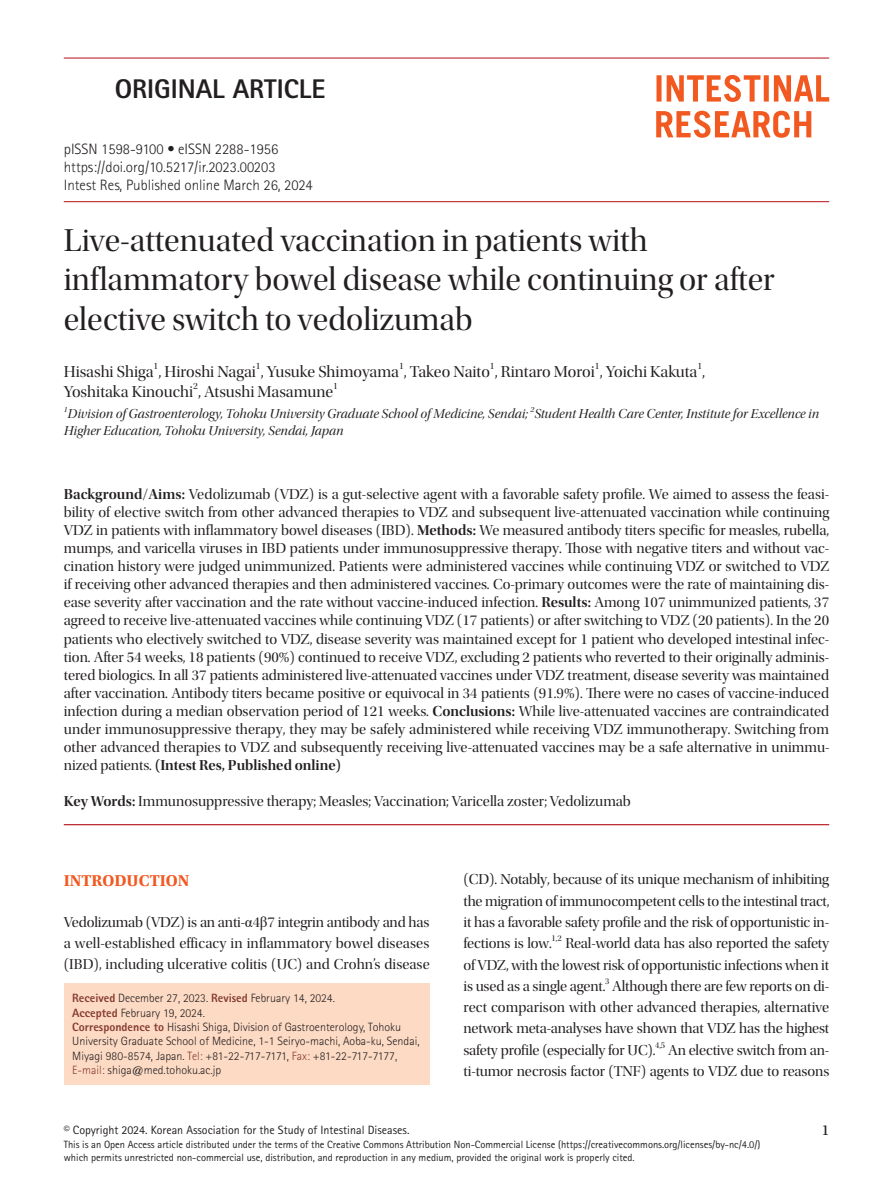
<style>
.page{position:relative;width:893px;height:1191px;background:#fff}
.page>*{position:absolute;margin:0;border:0;box-sizing:border-box;transform-origin:0 0}
.t1{font:33px/39.6px "Utopia Std Disp";color:#231f20}
.t2{font:800 27px "Rotis Sans Serif Std";color:#231f20}
.t3{font:16.5px "Utopia Std Disp";color:#231f20}
.t4{font:700 16.5px "Utopia Std";color:#f15921}
.t5{font:15px/18px "Utopia Std Disp";letter-spacing:-.005em;color:#231f20;text-align:justify}
.t6{font:300 15px/18px "Rotis Sans Serif Std";color:#231f20}
.t7{font:15px "Utopia Std Semibold Disp";color:#231f20}
.t8{font:15px "Utopia Std Capt";color:#231f20}
.t9{font:13.5px "Utopia Std Disp It";color:#231f20}
.t10{font:300 12px/14.4px "Rotis Sans Serif Std";color:#231f20}
.t11{font:12px "Rotis Sans Serif Std";color:#231f20}
.t12{font:10.5px/12.6px "Rotis Sans Serif Std";letter-spacing:-.005em;color:#231f20}
.t13{font:9.6px "Utopia Std Disp";color:#231f20}
.t14{font:8.7px "Utopia Std Disp";color:#231f20}
.t15{font:7.8px "Utopia Std Disp It";color:#231f20}
.s1{font-family:"Utopia Std Semibold Disp"}
.s2{font-family:"Utopia Std Disp"}
.s3{font-family:"Times New Roman"}
.s4{font-weight:800;color:#843c2f}
.s5{color:#843c2f}
</style>
<div class="page">
<hr style="left:64px;top:58px;width:765px;height:1px;background:#b50e16">
<svg style="left:656px;top:111px;width:155px;height:27px"></svg>
<svg style="left:656px;top:75px;width:173px;height:27px"></svg>
<div style="left:64px;top:983px;width:365px;height:101px;background:#fddac4"></div>
<hr style="left:64px;top:824px;width:765px;height:1px;background:#b50e16">
<hr style="left:64px;top:201px;width:765px;height:1px;background:#b50e16">
<h2 class="t2" style="left:115px;top:72px;width:212px">ORIGINAL ARTICLE</h2>
<p class="t6" style="left:64px;top:140px;width:251px">pISSN 1598-9100 • eISSN 2288-1956 https://doi.org/10.5217/ir.2023.00203<br>Intest Res, Published online March 26, 2024</p>
<h1 class="t1" style="left:64px;top:221px;width:712px">Live-attenuated vaccination in patients with inflammatory bowel disease while continuing or after elective switch to vedolizumab</h1>
<p class="t3" style="left:64px;top:363px;width:643px">Hisashi Shiga , Hiroshi Nagai , Yusuke Shimoyama , Takeo Naito , Rintaro Moroi , Yoichi Kakuta ,</p>
<p class="t13" style="left:154px;top:361px;width:6px">1</p>
<p class="t13" style="left:256px;top:361px;width:6px">1</p>
<p class="t13" style="left:399px;top:361px;width:6px">1</p>
<p class="t13" style="left:490px;top:361px;width:6px">1</p>
<p class="t13" style="left:595px;top:361px;width:6px">1</p>
<p class="t13" style="left:697px;top:361px;width:6px">1</p>
<p class="t3" style="left:64px;top:383px;width:271px">Yoshitaka Kinouchi , Atsushi Masamune</p>
<p class="t13" style="left:193px;top:381px;width:6px">2</p>
<p class="t13" style="left:333px;top:381px;width:6px">1</p>
<p class="t15" style="left:64px;top:405px;width:5px">1</p>
<p class="t9" style="left:68px;top:407px;width:462px">Division of Gastroenterology, Tohoku University Graduate School of Medicine, Sendai;</p>
<p class="t15" style="left:530px;top:405px;width:5px">2</p>
<p class="t9" style="left:534px;top:407px;width:287px">Student Health Care Center, Institute for Excellence in</p>
<p class="t9" style="left:64px;top:423px;width:281px">Higher Education, Tohoku University, Sendai, Japan</p>
<p class="t5" style="left:64px;top:486px;width:767px"><span class="s1">Background/Aims:</span> Vedolizumab (VDZ) is a gut-selective agent with a favorable safety profile. We aimed to assess the feasi&shy;bility of elective switch from other advanced therapies to VDZ and subsequent live-attenuated vaccination while continuing VDZ in patients with inflammatory bowel diseases (IBD). <span class="s1">Methods:</span> We measured antibody titers specific for measles, rubella, mumps, and varicella viruses in IBD patients under immunosuppressive therapy. Those with negative titers and without vac&shy;cination history were judged unimmunized. Patients were administered vaccines while continuing VDZ or switched to VDZ if receiving other advanced therapies and then administered vaccines. Co-primary outcomes were the rate of maintaining dis&shy;ease severity after vaccination and the rate without vaccine-induced infection. <span class="s1">Results:</span> Among 107 unimmunized patients, 37 agreed to receive live-attenuated vaccines while continuing VDZ (17 patients) or after switching to VDZ (20 patients). In the 20 patients who electively switched to VDZ, disease severity was maintained except for 1 patient who developed intestinal infec&shy;tion. After 54 weeks, 18 patients (90%) continued to receive VDZ, excluding 2 patients who reverted to their originally adminis&shy;tered biologics. In all 37 patients administered live-attenuated vaccines under VDZ treatment, disease severity was maintained after vaccination. Antibody titers became positive or equivocal in 34 patients (91.9%). There were no cases of vaccine-induced infection during a median observation period of 121 weeks. <span class="s1">Conclusions:</span> While live-attenuated vaccines are contraindicated under immunosuppressive therapy, they may be safely administered while receiving VDZ immunotherapy. Switching from other advanced therapies to VDZ and subsequently receiving live-attenuated vaccines may be a safe alternative in unimmu-</p>
<p class="t7" style="left:64px;top:756px;width:279px"><span class="s2">nized patients.</span> (Intest Res, Published online)</p>
<p class="t5" style="left:64px;top:792px;width:569px"><span class="s1">Key Words:</span> Immunosuppressive therapy; Measles; Vaccination; Varicella zoster; Vedolizumab</p>
<p class="t4" style="left:64px;top:870px;width:127px">INTRODUCTION</p>
<p class="t5" style="left:64px;top:911px;width:367px;line-height:21.3px">Vedolizumab (VDZ) is an anti-<span class="s3">α</span>4<span class="s3">β</span>7 integrin antibody and has a well-established efficacy in inflammatory bowel diseases (IBD), including ulcerative colitis (UC) and Crohn’s disease</p>
<p class="t10" style="left:72px;top:991px;width:349px"><span class="s4">Received</span> December 27, 2023. <span class="s4">Revised</span> February 14, 2024.<br><span class="s4">Accepted</span> February 19, 2024.<br><span class="s4">Correspondence to</span> Hisashi Shiga, Division of Gastroenterology, Tohoku University Graduate School of Medicine, 1-1 Seiryo-machi, Aoba-ku, Sendai, Miyagi 980-8574, Japan. <span class="s5">Tel:</span> +81-22-717-7171, <span class="s5">Fax:</span> +81-22-717-7177, <span class="s5">E-mail:</span> shiga@med.tohoku.ac.jp</p>
<p class="t5" style="left:463px;top:869px;width:367px;line-height:21.3px">(CD). Notably, because of its unique mechanism of inhibiting the migration of immunocompetent cells to the intestinal tract, it has a favorable safety profile and the risk of opportunistic in&shy;fections is low.</p>
<p class="t14" style="left:552px;top:933px;width:12px">1,2</p>
<p class="t5" style="left:463px;top:933px;width:367px;line-height:21.3px;text-indent:102px">Real-world data has also reported the safety of VDZ, with the lowest risk of opportunistic infections when it is used as a single agent.</p>
<p class="t14" style="left:605px;top:976px;width:6px">3</p>
<p class="t5" style="left:463px;top:975px;width:367px;line-height:21.3px;text-indent:149px">Although there are few reports on di&shy;rect comparison with other advanced therapies, alternative network meta-analyses have shown that VDZ has the highest safety profile (especially for UC).</p>
<p class="t14" style="left:655px;top:1040px;width:12px">4,5</p>
<p class="t5" style="left:463px;top:1039px;width:367px;line-height:21.3px;text-align:right">An elective switch from an-<br>ti-tumor necrosis factor (TNF) agents to VDZ due to reasons</p>
<p class="t11" style="left:64px;top:1122px;width:347px">© Copyright 2024. Korean Association for the Study of Intestinal Diseases.</p>
<p class="t12" style="left:64px;top:1138px;width:698px">This is an Open Access article distributed under the terms of the Creative Commons Attribution Non-Commercial License (https://creativecommons.org/licenses/by-nc/4.0/) which permits unrestricted non-commercial use, distribution, and reproduction in any medium, provided the original work is properly cited.</p>
<p class="t8" style="left:822px;top:1122px;width:9px">1</p>
</div>
